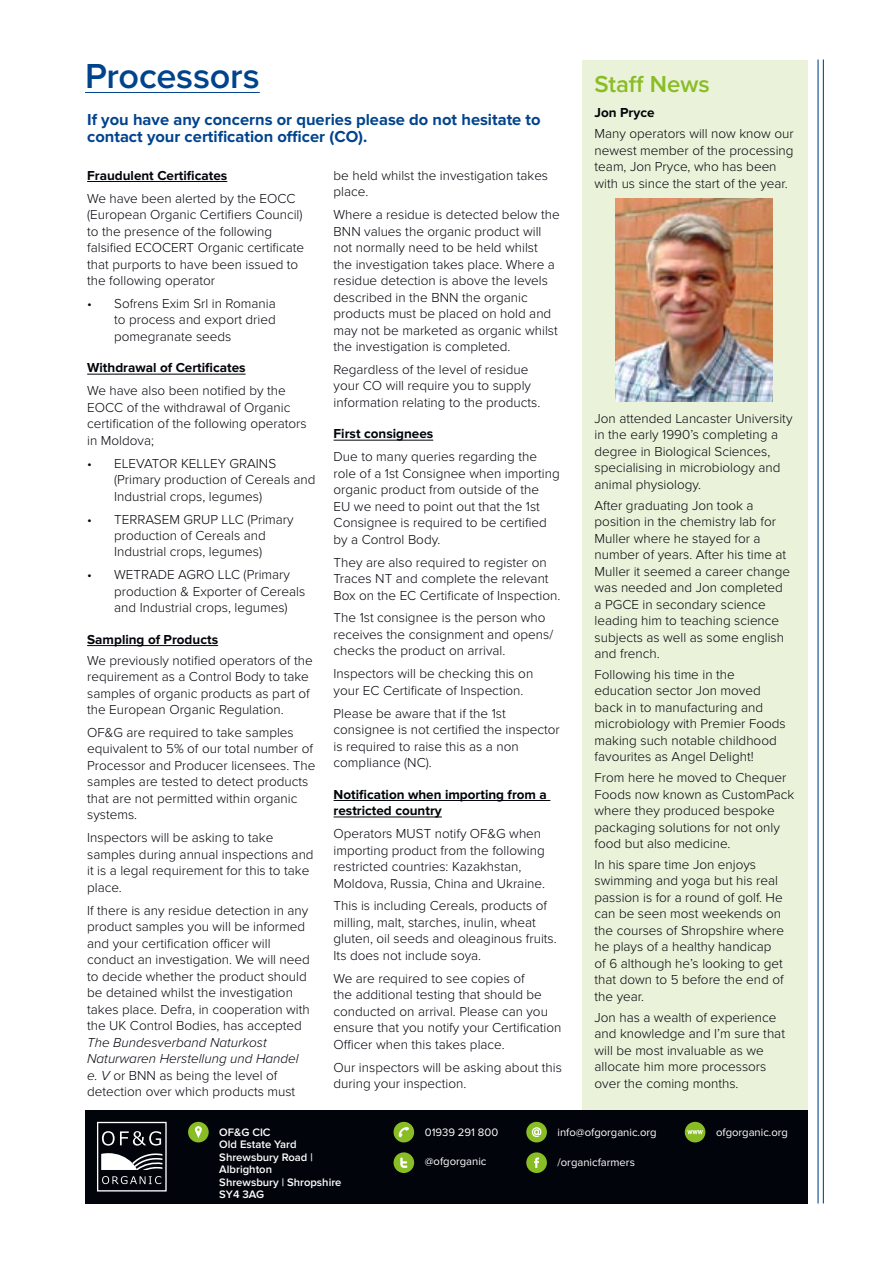
<style>
.page{position:relative;width:893px;height:1263px;background:#fff}
.page>*{position:absolute;margin:0;border:0;box-sizing:border-box;transform-origin:0 0}
.t1{font:600 36px "Proxima Nova";letter-spacing:-.005em;color:#00438d}
.t2{font:600 24px "Proxima Nova";letter-spacing:-.005em;color:#89bd24}
.t3{font:700 16.5px/16.5px "Proxima Nova";color:#00438d}
.t4{font:300 13.5px/16.5px "Proxima Nova";color:#01040a}
.t5{font:700 13.5px/16.5px "Proxima Nova";color:#01040a}
.t6{font:600 11.25px/12.5px "Proxima Nova";color:#fff}
.t7{font:11.25px "Proxima Nova";color:#fff}
.s1{font-weight:700}
.s2{font-style:italic}
</style>
<div class="page">
<div style="left:85px;top:1110px;width:723px;height:93px;background:#01040a"></div>
<div style="left:188px;top:1122px;width:21px;height:20px;background:#89bd24;border-radius:50%"></div>
<svg style="left:195px;top:1126px;width:7px;height:12px"></svg>
<div style="left:393px;top:1152px;width:21px;height:21px;background:#89bd24;border-radius:50%"></div>
<svg style="left:400px;top:1157px;width:7px;height:11px"></svg>
<div style="left:393px;top:1122px;width:21px;height:20px;background:#89bd24;border-radius:50%"></div>
<svg style="left:399px;top:1127px;width:10px;height:10px"></svg>
<div style="left:526px;top:1122px;width:21px;height:20px;background:#89bd24;border-radius:50%"></div>
<svg style="left:532px;top:1127px;width:9px;height:10px"></svg>
<div style="left:526px;top:1152px;width:21px;height:21px;background:#89bd24;border-radius:50%"></div>
<svg style="left:534px;top:1157px;width:5px;height:11px"></svg>
<div style="left:685px;top:1122px;width:20px;height:20px;background:#89bd24;border-radius:50%"></div>
<svg style="left:687px;top:1130px;width:16px;height:4px"></svg>
<svg style="left:97px;top:1122px;width:70px;height:69px"></svg>
<hr style="left:823px;top:60px;width:1px;height:1143px;background:#00438d">
<hr style="left:817px;top:60px;width:2px;height:1143px;background:#00438d">
<hr style="left:87px;top:181px;width:140px;height:1px;background:#01040a">
<hr style="left:87px;top:374px;width:159px;height:1px;background:#01040a">
<hr style="left:87px;top:645px;width:131px;height:1px;background:#01040a">
<hr style="left:334px;top:440px;width:99px;height:1px;background:#01040a">
<hr style="left:334px;top:800px;width:216px;height:1px;background:#01040a">
<hr style="left:334px;top:817px;width:108px;height:1px;background:#01040a">
<div style="left:582px;top:61px;width:225px;height:1049px;background:#ebf2da"></div>
<img style="left:615px;top:199px;width:157px;height:203px">
<hr style="left:85px;top:92px;width:175px;height:1px;background:#00438d">
<p class="t1" style="left:85px;top:55px;width:176px">Processors</p>
<p class="t3" style="left:87px;top:113px;width:455px">If you have any concerns or queries please do not hesitate to contact your certification officer (CO).</p>
<p class="t4" style="left:87px;top:164px;width:210px;line-height:23px"><span class="s1">Fraudulent Certificates<br></span>We have been alerted by the EOCC</p>
<p class="t4" style="left:87px;top:207px;width:218px">(European Organic Certifiers Council) to the presence of the following falsified ECOCERT Organic certificate that purports to have been issued to the following operator</p>
<p class="t4" style="left:114px;top:296px;width:163px;text-align:justify;text-indent:-27px">• Sofrens Exim Srl in Romania to process and export dried pomegranate seeds</p>
<p class="t4" style="left:87px;top:357px;width:200px;line-height:23px"><span class="s1">Withdrawal of Certificates<br></span>We have also been notified by the</p>
<p class="t4" style="left:87px;top:399px;width:221px">EOCC of the withdrawal of Organic certification of the following operators in Moldova;</p>
<p class="t4" style="left:114px;top:455px;width:203px;text-indent:-27px">• ELEVATOR KELLEY GRAINS (Primary production of Cereals and<br>Industrial crops, legumes)</p>
<p class="t4" style="left:87px;top:511px;width:208px;text-align:center">• TERRASEM GRUP LLC (Primary production of Cereals and<br>Industrial crops, legumes)</p>
<p class="t4" style="left:114px;top:567px;width:193px;text-indent:-27px">• WETRADE AGRO LLC (Primary production &amp; Exporter of Cereals and Industrial crops, legumes)</p>
<p class="t4" style="left:87px;top:629px;width:227px;line-height:20.7px"><span class="s1">Sampling of Products<br></span>We previously notified operators of the</p>
<p class="t4" style="left:87px;top:669px;width:224px;text-align:justify">requirement as a Control Body to take samples of organic products as part of the European Organic Regulation.</p>
<p class="t4" style="left:87px;top:724px;width:230px">OF&amp;G are required to take samples equivalent to 5% of our total number of<br>Processor and Producer licensees. The samples are tested to detect products that are not permitted within organic systems.</p>
<p class="t4" style="left:87px;top:830px;width:228px">Inspectors will be asking to take samples during annual inspections and it is a legal requirement for this to take place.</p>
<p class="t4" style="left:87px;top:902px;width:224px">If there is any residue detection in any product samples you will be informed and your certification officer will conduct an investigation. We will need to decide whether the product should be detained whilst the investigation takes place. Defra, in cooperation with the UK Control Bodies, has accepted <span class="s2">The Bundesverband Naturkost Naturwaren Herstellung und Handel e. V</span> or BNN as being the level of detection over which products must</p>
<p class="t4" style="left:334px;top:167px;width:216px">be held whilst the investigation takes place.</p>
<p class="t4" style="left:334px;top:207px;width:228px">Where a residue is detected below the BNN values the organic product will not normally need to be held whilst the investigation takes place. Where a residue detection is above the levels described in the BNN the organic products must be placed on hold and may not be marketed as organic whilst the investigation is completed.</p>
<p class="t4" style="left:334px;top:362px;width:208px">Regardless of the level of residue your CO will require you to supply information relating to the products.</p>
<p class="t4" style="left:334px;top:423px;width:205px;line-height:23px"><span class="s1">First consignees<br></span>Due to many queries regarding the</p>
<p class="t4" style="left:334px;top:465px;width:228px">role of a 1st Consignee when importing organic product from outside of the<br>EU we need to point out that the 1st<br>Consignee is required to be certified by a Control Body.</p>
<p class="t4" style="left:334px;top:554px;width:228px">They are also required to register on<br>Traces NT and complete the relevant<br>Box on the EC Certificate of Inspection.</p>
<p class="t4" style="left:334px;top:610px;width:221px">The 1st consignee is the person who receives the consignment and opens/ checks the product on arrival.</p>
<p class="t4" style="left:334px;top:666px;width:201px">Inspectors will be checking this on your EC Certificate of Inspection.</p>
<p class="t4" style="left:334px;top:705px;width:228px">Please be aware that if the 1st consignee is not certified the inspector is required to raise this as a non compliance (NC).</p>
<p class="t5" style="left:334px;top:786px;width:215px">Notification when importing from a restricted country</p>
<p class="t4" style="left:334px;top:826px;width:213px">Operators MUST notify OF&amp;G when importing product from the following restricted countries: Kazakhstan, Moldova, Russia, China and Ukraine.</p>
<p class="t4" style="left:334px;top:898px;width:225px">This is including Cereals, products of milling, malt, starches, inulin, wheat gluten, oil seeds and oleaginous fruits.<br>Its does not include soya.</p>
<p class="t4" style="left:334px;top:970px;width:229px">We are required to see copies of<br>the additional testing that should be conducted on arrival. Please can you ensure that you notify your Certification Officer when this takes place.</p>
<p class="t4" style="left:334px;top:1059px;width:230px">Our inspectors will be asking about this during your inspection.</p>
<p class="t2" style="left:595px;top:71px;width:117px">Staff News</p>
<p class="t4" style="left:595px;top:103px;width:201px;line-height:20.7px"><span class="s1">Jon Pryce<br></span>Many operators will now know our</p>
<p class="t4" style="left:595px;top:142px;width:201px">newest member of the processing team, Jon Pryce, who has been with us since the start of the year.</p>
<p class="t4" style="left:595px;top:410px;width:199px">Jon attended Lancaster University in the early 1990’s completing a degree in Biological Sciences, specialising in microbiology and animal physiology.</p>
<p class="t4" style="left:595px;top:497px;width:197px">After graduating Jon took a position in the chemistry lab for<br>Muller where he stayed for a number of years. After his time at<br>Muller it seemed a career change was needed and Jon completed a PGCE in secondary science leading him to teaching science subjects as well as some english and french.</p>
<p class="t4" style="left:595px;top:666px;width:193px">Following his time in the education sector Jon moved back in to manufacturing and microbiology with Premier Foods making such notable childhood favourites as Angel Delight!</p>
<p class="t4" style="left:595px;top:770px;width:201px">From here he moved to Chequer<br>Foods now known as CustomPack where they produced bespoke packaging solutions for not only food but also medicine.</p>
<p class="t4" style="left:595px;top:856px;width:191px">In his spare time Jon enjoys swimming and yoga but his real passion is for a round of golf. He can be seen most weekends on the courses of Shropshire where he plays of a healthy handicap of 6 although he’s looking to get that down to 5 before the end of the year.</p>
<p class="t4" style="left:595px;top:1009px;width:192px">Jon has a wealth of experience and knowledge and I’m sure that will be most invaluable as we allocate him more processors over the coming months.</p>
<p class="t6" style="left:219px;top:1126px;width:124px">OF&amp;G CIC<br>Old Estate Yard<br>Shrewsbury Road |<br>Albrighton<br>Shrewsbury | Shropshire<br>SY4 3AG</p>
<p class="t7" style="left:425px;top:1126px;width:75px">01939 291 800</p>
<p class="t7" style="left:425px;top:1155px;width:63px">@ofgorganic</p>
<p class="t7" style="left:558px;top:1126px;width:101px">info@ofgorganic.org</p>
<p class="t7" style="left:558px;top:1155px;width:79px">/organicfarmers</p>
<p class="t7" style="left:716px;top:1126px;width:74px">ofgorganic.org</p>
</div>
